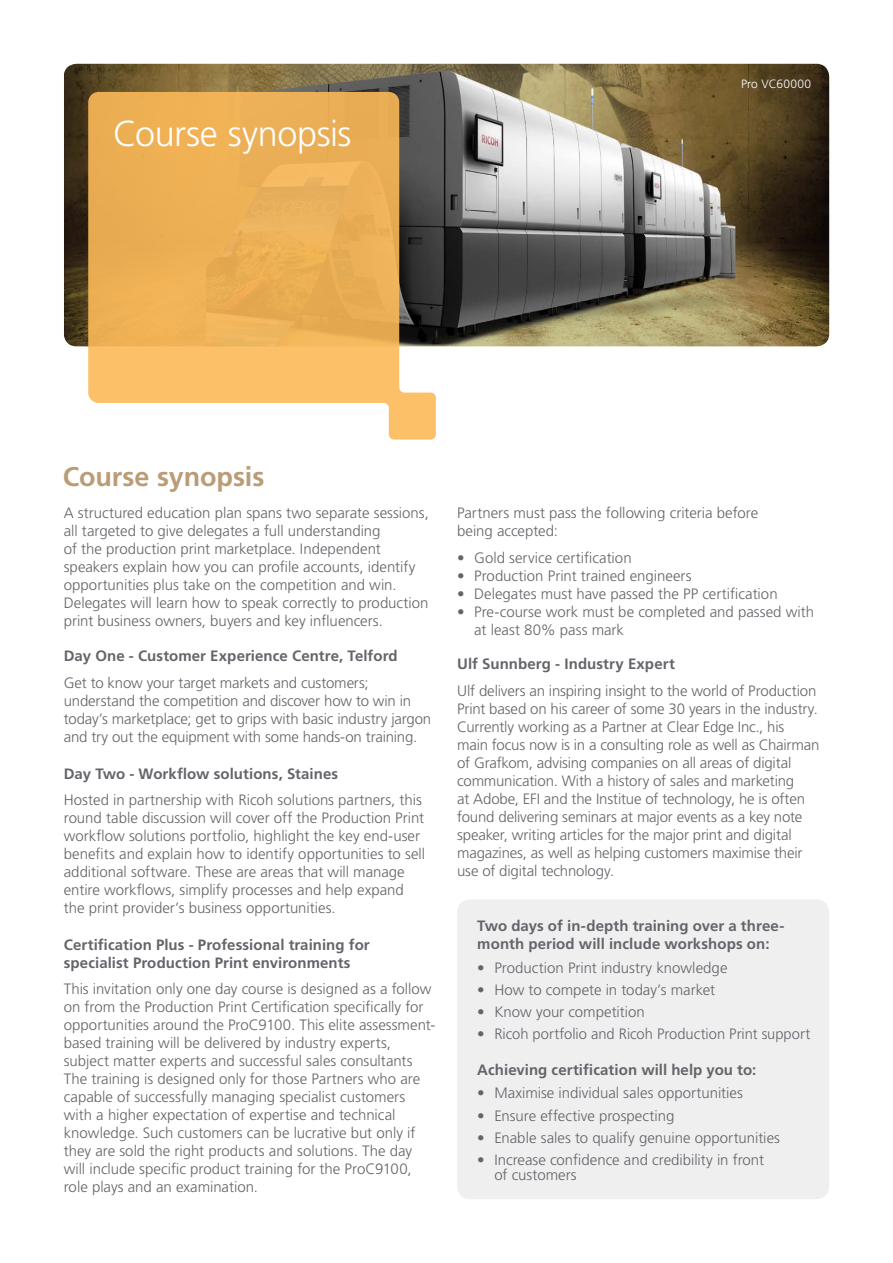
<style>
.page{position:relative;width:893px;height:1263px;background:#fff}
.page>*{position:absolute;margin:0;border:0;box-sizing:border-box;transform-origin:0 0}
.t1{font:300 36px "Frutiger LT Std";letter-spacing:-.015em;color:#fff}
.Ricoh_subhead{font:700 27px "Frutiger LT Std";letter-spacing:-.005em;color:#bb9c78}
.RICOH_body{font:300 15px/18px "Frutiger LT Std";letter-spacing:-.005em;color:#63656a}
.RICOH_body-2{font:700 15px/18px "Frutiger LT Std";letter-spacing:.005em;color:#63656a}
.Bullet_header{font:300 12px "Frutiger LT Std";letter-spacing:.015em;color:#fff}
</style>
<div class="page">
<div style="left:457px;top:899px;width:372px;height:300px;background:#efeff0;border-radius:13px"></div>
<img style="left:64px;top:64px;width:765px;height:282px">
<svg style="left:88px;top:92px;width:348px;height:348px;background:#e3b169"></svg>
<p class="t1" style="left:113px;top:114px;width:240px">Course synopsis</p>
<p class="Bullet_header" style="left:741px;top:77px;width:72px">Pro VC60000</p>
<p class="Ricoh_subhead" style="left:63px;top:461px;width:203px">Course synopsis</p>
<p class="RICOH_body" style="left:64px;top:504px;width:367px">A structured education plan spans two separate sessions, all targeted to give delegates a full understanding<br>of the production print marketplace. Independent speakers explain how you can profile accounts, identify opportunities plus take on the competition and win.<br>Delegates will learn how to speak correctly to production print business owners, buyers and key influencers.</p>
<p class="RICOH_body-2" style="left:64px;top:647px;width:336px">Day One - Customer Experience Centre, Telford</p>
<p class="RICOH_body" style="left:64px;top:674px;width:369px">Get to know your target markets and customers; understand the competition and discover how to win in today’s marketplace; get to grips with basic industry jargon and try out the equipment with some hands-on training.</p>
<p class="RICOH_body-2" style="left:64px;top:765px;width:276px">Day Two - Workflow solutions, Staines</p>
<p class="RICOH_body" style="left:64px;top:791px;width:363px">Hosted in partnership with Ricoh solutions partners, this round table discussion will cover off the Production Print workflow solutions portfolio, highlight the key end-user benefits and explain how to identify opportunities to sell additional software. These are areas that will manage entire workflows, simplify processes and help expand the print provider’s business opportunities.</p>
<p class="RICOH_body-2" style="left:64px;top:936px;width:307px">Certification Plus - Professional training for specialist Production Print environments</p>
<p class="RICOH_body" style="left:64px;top:980px;width:373px">This invitation only one day course is designed as a follow on from the Production Print Certification specifically for opportunities around the ProC9100. This elite assessment&shy;based training will be delivered by industry experts, subject matter experts and successful sales consultants The training is designed only for those Partners who are capable of successfully managing specialist customers with a higher expectation of expertise and technical knowledge. Such customers can be lucrative but only if they are sold the right products and solutions. The day will include specific product training for the ProC9100, role plays and an examination.</p>
<p class="RICOH_body" style="left:457px;top:504px;width:303px">Partners must pass the following criteria before being accepted:</p>
<p class="RICOH_body" style="left:457px;top:549px;width:176px">• Gold service certification</p>
<p class="RICOH_body" style="left:457px;top:567px;width:236px">• Production Print trained engineers</p>
<p class="RICOH_body" style="left:457px;top:585px;width:322px">• Delegates must have passed the PP certification</p>
<p class="RICOH_body" style="left:474px;top:603px;width:341px;text-indent:-17px">• Pre-course work must be completed and passed with at least 80% pass mark</p>
<p class="RICOH_body-2" style="left:457px;top:655px;width:219px">Ulf Sunnberg - Industry Expert</p>
<p class="RICOH_body" style="left:457px;top:682px;width:364px">Ulf delivers an inspiring insight to the world of Production Print based on his career of some 30 years in the industry.<br>Currently working as a Partner at Clear Edge Inc., his<br>main focus now is in a consulting role as well as Chairman of Grafkom, advising companies on all areas of digital communication. With a history of sales and marketing<br>at Adobe, EFI and the Institue of technology, he is often found delivering seminars at major events as a key note speaker, writing articles for the major print and digital magazines, as well as helping customers maximise their use of digital technology.</p>
<p class="RICOH_body-2" style="left:477px;top:917px;width:309px">Two days of in-depth training over a three&shy;month period will include workshops on:</p>
<p class="RICOH_body" style="left:477px;top:959px;width:252px">• Production Print industry knowledge</p>
<p class="RICOH_body" style="left:477px;top:981px;width:239px">• How to compete in today’s market</p>
<p class="RICOH_body" style="left:477px;top:1003px;width:169px">• Know your competition</p>
<p class="RICOH_body" style="left:477px;top:1025px;width:334px">• Ricoh portfolio and Ricoh Production Print support</p>
<p class="RICOH_body-2" style="left:477px;top:1061px;width:281px">Achieving certification will help you to:</p>
<p class="RICOH_body" style="left:477px;top:1084px;width:267px">• Maximise individual sales opportunities</p>
<p class="RICOH_body" style="left:477px;top:1106px;width:199px">• Ensure effective prospecting</p>
<p class="RICOH_body" style="left:477px;top:1129px;width:304px">• Enable sales to qualify genuine opportunities</p>
<p class="RICOH_body" style="left:494px;top:1152px;width:271px;line-height:15px;text-indent:-17px">• Increase confidence and credibility in front of customers</p>
</div>
